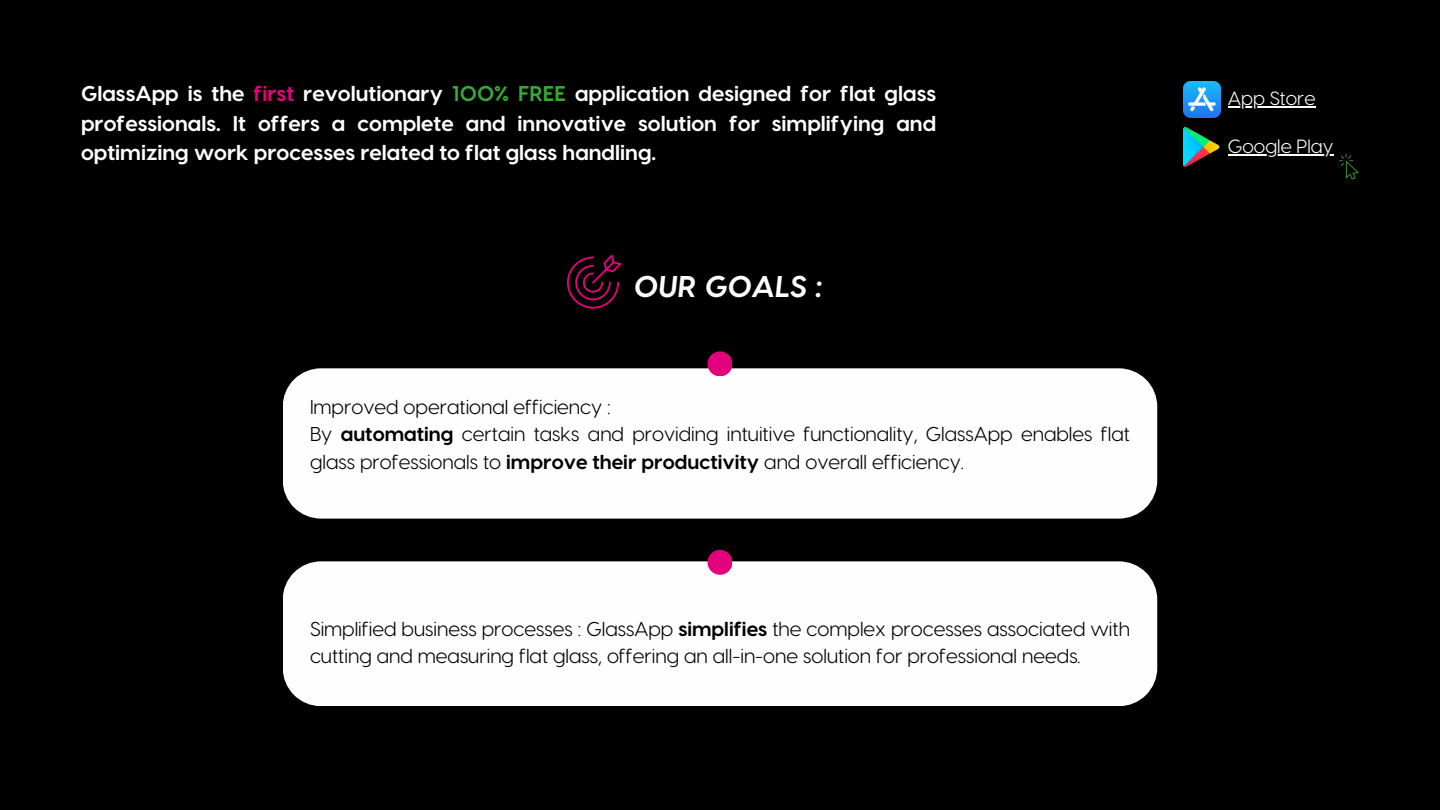
<style>
.page{position:relative;width:1440px;height:810px;background:#000}
.page>*{position:absolute;margin:0;border:0;box-sizing:border-box;transform-origin:0 0}
.t1{font:italic 700 30px "Visby CF";color:#fff}
.t2{font:700 21.4px/29.2px "Visby CF";color:#fff;text-align:justify}
.t3{font:20px/27.8px "Visby CF";color:#000}
.t4{font:19.1px "Visby CF";color:#fff}
.s1{color:#e5007d}
.s2{color:#38a836}
.s3{font-weight:700}
</style>
<div class="page">
<img style="left:1183px;top:81px;width:37px;height:37px">
<img style="left:1183px;top:128px;width:37px;height:39px">
<svg style="left:1339px;top:154px;width:20px;height:26px"></svg>
<svg style="left:567px;top:255px;width:54px;height:54px"></svg>
<div style="left:283px;top:368px;width:874px;height:151px;background:#fefefe"></div>
<div style="left:708px;top:351px;width:24px;height:25px;background:#e5007d;border-radius:50%"></div>
<div style="left:283px;top:561px;width:874px;height:145px;background:#fefefe"></div>
<hr style="left:1228px;top:106px;width:88px;height:2px;background:#fff">
<hr style="left:1228px;top:155px;width:105px;height:1px;background:#fff">
<div style="left:708px;top:550px;width:24px;height:25px;background:#e5007d;border-radius:50%"></div>
<p class="t2" style="left:81px;top:78px;width:857px">GlassApp is the <span class="s1">first</span> revolutionary <span class="s2">100% FREE</span> application designed for flat glass professionals. It offers a complete and innovative solution for simplifying and optimizing work processes related to flat glass handling.</p>
<p class="t4" style="left:1228px;top:86px;width:89px">App Store</p>
<p class="t4" style="left:1228px;top:134px;width:107px">Google Play</p>
<h1 class="t1" style="left:635px;top:267px;width:190px">OUR GOALS :</h1>
<p class="t3" style="left:310px;top:392px;width:821px">Improved operational efficiency :<br>By <span class="s3">automating</span> certain tasks and providing intuitive functionality, GlassApp enables flat glass professionals to <span class="s3">improve their productivity</span> and overall efficiency.</p>
<p class="t3" style="left:310px;top:614px;width:821px">Simplified business processes : GlassApp <span class="s3">simplifies</span> the complex processes associated with cutting and measuring flat glass, offering an all-in-one solution for professional needs.</p>
</div>
